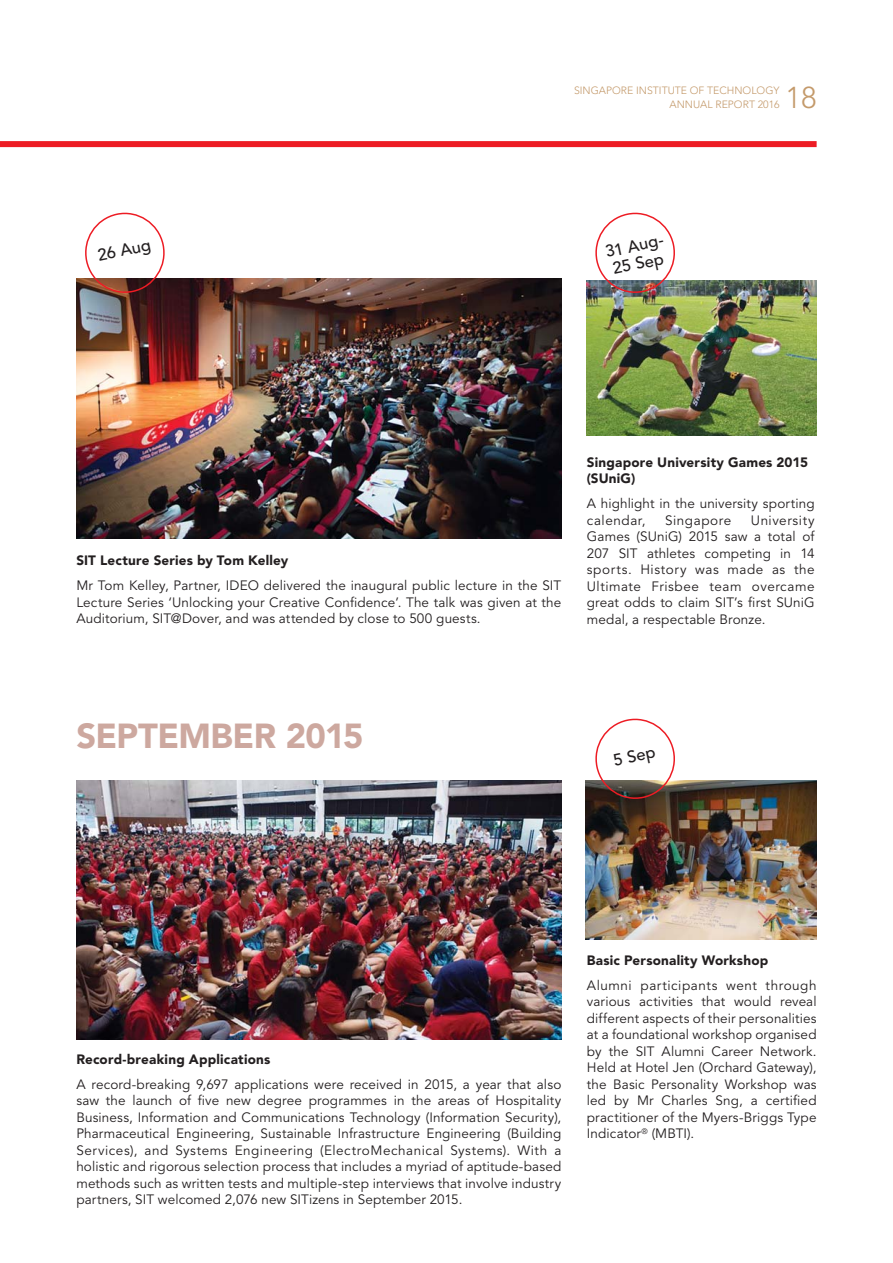
<style>
.page{position:relative;width:893px;height:1263px;background:#fff}
.page>*{position:absolute;margin:0;border:0;box-sizing:border-box;transform-origin:0 0}
.t1{font:900 34.5px "Avenir LT Std";letter-spacing:-.015em;color:#cda89f}
.t2{font:300 30px "Avenir LT Std";color:#c49a6b}
.t3{font:500 16.5px/18px "Avenir LT Std";color:#231f20}
.t4{font:13.5px/16.5px "Avenir LT Std";letter-spacing:.01em;color:#231f20;text-align:justify}
.t5{font:900 13.5px/16.5px "Avenir LT Std";letter-spacing:.015em;color:#231f20}
.t6{font:13.5px "Avenir LT Std";letter-spacing:.04em;color:#231f20}
.t7{font:300 10.5px/13.5px "Avenir LT Std";color:#c49a6b;text-align:right}
</style>
<div class="page">
<div style="left:0;top:141px;width:816px;height:6px;background:#ed1c24"></div>
<img style="left:585px;top:780px;width:231px;height:160px">
<img style="left:587px;top:281px;width:229px;height:155px">
<img style="left:76px;top:279px;width:485px;height:259px">
<svg style="left:82px;top:212px;width:85px;height:84px"></svg>
<svg style="left:592px;top:718px;width:86px;height:84px"></svg>
<img style="left:592px;top:212px;width:86px;height:84px">
<img style="left:76px;top:780px;width:485px;height:260px">
<p class="t3" style="left:96px;top:248px;width:55px;rotate:-12deg">26 Aug</p>
<p class="t7" style="left:574px;top:85px;width:207px">SINGAPORE INSTITUTE OF TECHNOLOGY<br>ANNUAL REPORT 2016</p>
<h2 class="t2" style="left:785px;top:83px;width:33px">18</h2>
<p class="t3" style="left:604px;top:244px;width:64px;rotate:-12deg">31 Aug-<br>25 Sep</p>
<p class="t5" style="left:76px;top:553px;width:213px">SIT Lecture Series by Tom Kelley</p>
<p class="t4" style="left:76px;top:578px;width:486px">Mr Tom Kelley, Partner, IDEO delivered the inaugural public lecture in the SIT Lecture Series ‘Unlocking your Creative Confidence’. The talk was given at the Auditorium, SIT@Dover, and was attended by close to 500 guests.</p>
<p class="t5" style="left:587px;top:454px;width:223px">Singapore University Games 2015 (SUniG)</p>
<p class="t4" style="left:587px;top:496px;width:229px">A highlight in the university sporting calendar,</p>
<p class="t6" style="left:665px;top:513px;width:67px">Singapore</p>
<p class="t4" style="left:587px;top:512px;width:229px;text-indent:164px">University Games (SUniG) 2015 saw a total of 207 SIT athletes competing in 14 sports. History was made as the Ultimate Frisbee team overcame great odds to claim SIT’s first SUniG medal, a respectable Bronze.</p>
<h1 class="t1" style="left:76px;top:720px;width:288px">SEPTEMBER 2015</h1>
<p class="t3" style="left:612px;top:752px;width:44px;rotate:-12deg">5 Sep</p>
<p class="t5" style="left:76px;top:1052px;width:196px">Record-breaking Applications</p>
<p class="t4" style="left:76px;top:1077px;width:486px">A record-breaking 9,697 applications were received in 2015, a year that also saw the launch of five new degree programmes in the areas of Hospitality Business, Information and Communications Technology (Information Security), Pharmaceutical Engineering, Sustainable Infrastructure Engineering (Building Services), and Systems Engineering (ElectroMechanical Systems). With a holistic and rigorous selection process that includes a myriad of aptitude-based methods such as written tests and multiple-step interviews that involve industry partners, SIT welcomed 2,076 new SITizens in September 2015.</p>
<p class="t5" style="left:587px;top:953px;width:183px">Basic Personality Workshop</p>
<p class="t4" style="left:587px;top:978px;width:231px">Alumni participants went through various activities that would reveal different aspects of their personalities at a foundational workshop organised by the SIT Alumni Career Network.<br>Held at Hotel Jen (Orchard Gateway), the Basic Personality Workshop was led by Mr Charles Sng, a certified practitioner of the Myers-Briggs Type Indicator<sup>®</sup> (MBTI).</p>
</div>
